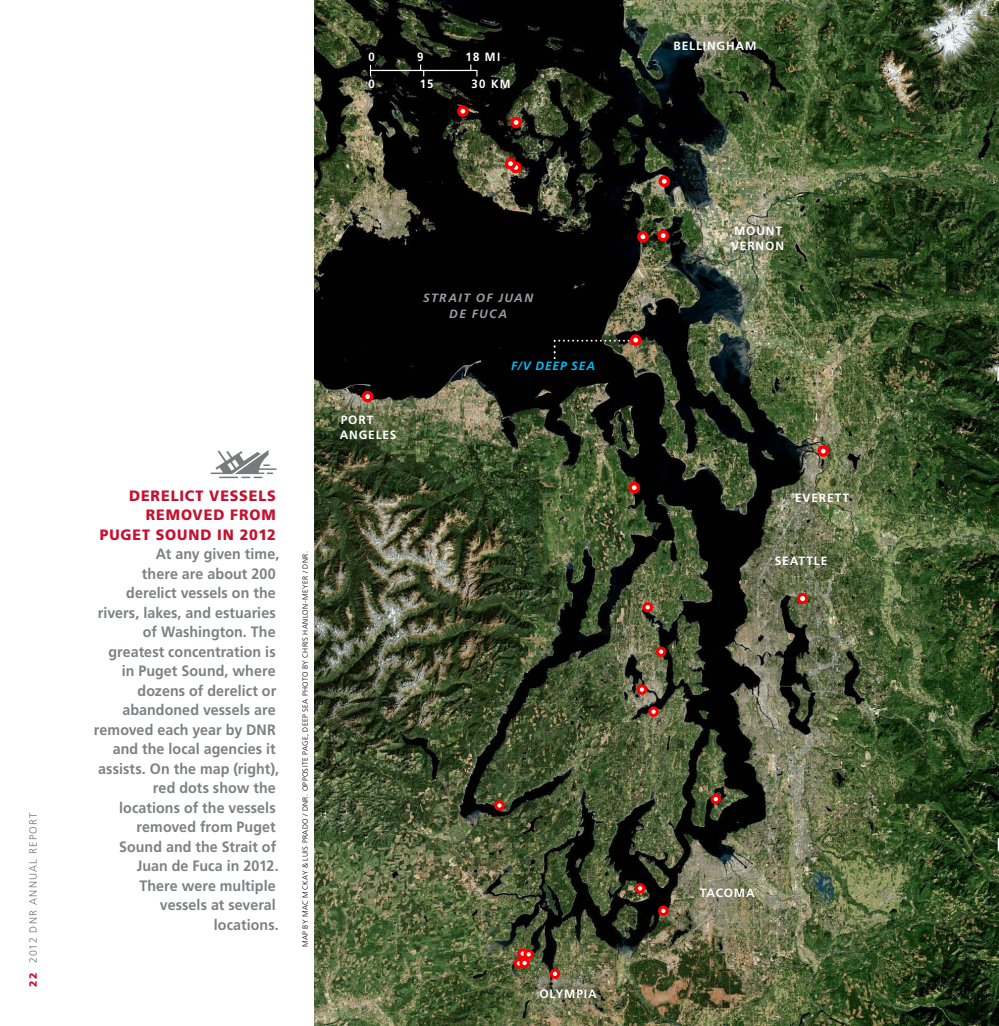
<style>
.page{position:relative;width:999px;height:1026px;background:#fff}
.page>*{position:absolute;margin:0;border:0;box-sizing:border-box;transform-origin:0 0}
.t1{font:700 15px/19.5px "Frutiger";letter-spacing:.005em;color:#7e8083;text-align:right;scale:.95 1}
.BODY-11_13_5{font:700 12px/15px "Frutiger";letter-spacing:.07em;color:#fff}
.BODY-11_13_5-2{font:italic 700 12px/16.5px "Frutiger";letter-spacing:.12em;color:#9d9fa2;text-align:center}
.White_Story{font:700 12px "Frutiger";letter-spacing:.12em;color:#fff;scale:.95 1}
.BODY-11_13_5-3{font:italic 700 12px "Frutiger";letter-spacing:.075em;color:#00bef3}
.t2{font:300 10.5px "Frutiger";letter-spacing:.12em;color:#717275}
.t3{font:300 7.5px "Frutiger";letter-spacing:.055em;color:#000}
.s1{font-weight:900;color:#c41230}
</style>
<div class="page">
<svg style="left:211px;top:450px;width:66px;height:28px"></svg>
<img style="left:314px;top:0;width:685px;height:1026px">
<div style="left:370px;top:70px;width:107px;height:7px;border:1px solid #fff"></div>
<svg style="left:420px;top:64px;width:4px;height:13px"></svg>
<div style="left:362px;top:391px;width:11px;height:11px;border:3px solid #fe0000;border-radius:50%"></div>
<svg style="left:639px;top:233px;width:8px;height:8px"></svg>
<div style="left:637px;top:231px;width:12px;height:12px;border:3px solid #fe0000;border-radius:50%"></div>
<div style="left:659px;top:232px;width:8px;height:8px;background:#fff;border-radius:50%"></div>
<div style="left:657px;top:230px;width:12px;height:11px;border:3px solid #fe0000;border-radius:50%"></div>
<div style="left:660px;top:177px;width:8px;height:8px;background:#fff;border-radius:50%"></div>
<div style="left:659px;top:176px;width:11px;height:11px;border:3px solid #fe0000;border-radius:50%"></div>
<div style="left:510px;top:162px;width:12px;height:11px;border:3px solid #fe0000;border-radius:50%"></div>
<div style="left:506px;top:160px;width:9px;height:8px;background:#fff;border-radius:50%"></div>
<div style="left:505px;top:158px;width:11px;height:11px;border:3px solid #fe0000;border-radius:50%"></div>
<svg style="left:512px;top:118px;width:8px;height:9px"></svg>
<div style="left:510px;top:117px;width:12px;height:11px;border:3px solid #fe0000;border-radius:50%"></div>
<svg style="left:459px;top:107px;width:8px;height:8px"></svg>
<div style="left:457px;top:105px;width:12px;height:12px;border:3px solid #fe0000;border-radius:50%"></div>
<svg style="left:630px;top:484px;width:8px;height:8px"></svg>
<div style="left:628px;top:482px;width:12px;height:11px;border:3px solid #fe0000;border-radius:50%"></div>
<svg style="left:819px;top:447px;width:8px;height:8px"></svg>
<div style="left:817px;top:445px;width:12px;height:12px;border:3px solid #fe0000;border-radius:50%"></div>
<div style="left:632px;top:336px;width:8px;height:8px;background:#fff;border-radius:50%"></div>
<div style="left:630px;top:334px;width:11px;height:12px;border:3px solid #fe0000;border-radius:50%"></div>
<div style="left:799px;top:594px;width:8px;height:9px;background:#fff;border-radius:50%"></div>
<div style="left:797px;top:593px;width:11px;height:11px;border:3px solid #fe0000;border-radius:50%"></div>
<div style="left:644px;top:604px;width:7px;height:7px;background:#fff;border-radius:50%"></div>
<div style="left:643px;top:602px;width:10px;height:10px;border:3px solid #fe0000;border-radius:50%"></div>
<div style="left:657px;top:648px;width:8px;height:7px;background:#fff;border-radius:50%"></div>
<div style="left:656px;top:646px;width:10px;height:11px;border:3px solid #fe0000;border-radius:50%"></div>
<div style="left:638px;top:686px;width:8px;height:7px;background:#fff;border-radius:50%"></div>
<div style="left:637px;top:684px;width:10px;height:11px;border:3px solid #fe0000;border-radius:50%"></div>
<div style="left:650px;top:708px;width:7px;height:7px;background:#fff;border-radius:50%"></div>
<div style="left:648px;top:706px;width:11px;height:11px;border:3px solid #fe0000;border-radius:50%"></div>
<div style="left:712px;top:795px;width:8px;height:8px;background:#fff;border-radius:50%"></div>
<div style="left:711px;top:794px;width:10px;height:10px;border:3px solid #fe0000;border-radius:50%"></div>
<div style="left:636px;top:885px;width:8px;height:7px;background:#fff;border-radius:50%"></div>
<div style="left:635px;top:883px;width:10px;height:11px;border:3px solid #fe0000;border-radius:50%"></div>
<div style="left:660px;top:907px;width:7px;height:8px;background:#fff;border-radius:50%"></div>
<div style="left:658px;top:906px;width:11px;height:10px;border:3px solid #fe0000;border-radius:50%"></div>
<div style="left:515px;top:960px;width:8px;height:7px;background:#fff;border-radius:50%"></div>
<div style="left:514px;top:958px;width:10px;height:11px;border:3px solid #fe0000;border-radius:50%"></div>
<div style="left:521px;top:959px;width:7px;height:8px;background:#fff;border-radius:50%"></div>
<div style="left:519px;top:958px;width:11px;height:10px;border:3px solid #fe0000;border-radius:50%"></div>
<div style="left:518px;top:948px;width:10px;height:11px;border:3px solid #fe0000;border-radius:50%"></div>
<div style="left:525px;top:951px;width:7px;height:7px;background:#fff;border-radius:50%"></div>
<div style="left:524px;top:949px;width:10px;height:11px;border:3px solid #fe0000;border-radius:50%"></div>
<div style="left:496px;top:802px;width:7px;height:7px;background:#fff;border-radius:50%"></div>
<div style="left:494px;top:800px;width:11px;height:11px;border:3px solid #fe0000;border-radius:50%"></div>
<div style="left:755px;top:535px;width:88px;height:48px;background:#000;opacity:.43"></div>
<div style="left:775px;top:472px;width:90px;height:48px;background:#000;opacity:.43"></div>
<div style="left:710px;top:206px;width:89px;height:62px;background:#000;opacity:.43"></div>
<div style="left:654px;top:20px;width:119px;height:48px;background:#000;opacity:.43"></div>
<div style="left:319px;top:395px;width:92px;height:63px;background:#000;opacity:.43"></div>
<div style="left:679px;top:867px;width:90px;height:48px;background:#000;opacity:.43"></div>
<div style="left:519px;top:969px;width:93px;height:47px;background:#000;opacity:.43"></div>
<svg style="left:554px;top:340px;width:76px;height:19px"></svg>
<p class="White_Story" style="left:369px;top:50px;width:8px">0</p>
<p class="White_Story" style="left:417px;top:50px;width:8px">9</p>
<p class="White_Story" style="left:466px;top:50px;width:38px">18 MI</p>
<p class="White_Story" style="left:369px;top:77px;width:8px">0</p>
<p class="White_Story" style="left:420px;top:77px;width:16px">15</p>
<p class="White_Story" style="left:471px;top:77px;width:43px">30 KM</p>
<p class="t2" style="left:27px;top:987px;width:175px;rotate:-90deg"><span class="s1">22</span> 2012 DNR Ann ual Report</p>
<p class="t1" style="left:94px;top:486px;width:197px"><span class="s1">DERELICT VESSELS<br>REMOVED FROM<br>PUGET SOUND IN 2012<br></span>At any given time,<br>there are about 200 derelict vessels on the rivers, lakes, and estuaries of Washington. The greatest concentration is<br>in Puget Sound, where dozens of derelict or abandoned vessels are removed each year by DNR and the local agencies it assists. On the map (right), red dots show the locations of the vessels removed from Puget<br>Sound and the Strait of<br>Juan de Fuca in 2012.<br>There were multiple vessels at several<br>locations.</p>
<p class="t3" style="left:301px;top:947px;width:398px;rotate:-90deg">map by Mac McKay &amp; luis prado / dnr. Opposite page, Deep Sea photo by Chris Hanlon-Meyer / DNR.</p>
<p class="BODY-11_13_5" style="left:340px;top:413px;width:18px">Port angeles</p>
<p class="BODY-11_13_5-2" style="left:423px;top:289px;width:111px">STRAIT OF JUAN<br>DE FUCA</p>
<p class="BODY-11_13_5-3" style="left:511px;top:359px;width:85px">F/V DEEP SEA</p>
<p class="BODY-11_13_5" style="left:539px;top:986px;width:34px">Olympia</p>
<p class="BODY-11_13_5" style="left:674px;top:38px;width:18px">Bellingham</p>
<p class="BODY-11_13_5" style="left:731px;top:224px;width:25px">Mount<br>Vernon</p>
<p class="BODY-11_13_5" style="left:795px;top:490px;width:25px">Everett</p>
<p class="BODY-11_13_5" style="left:775px;top:553px;width:16px">Seattle</p>
<p class="BODY-11_13_5" style="left:700px;top:885px;width:18px">Tacoma</p>
</div>
